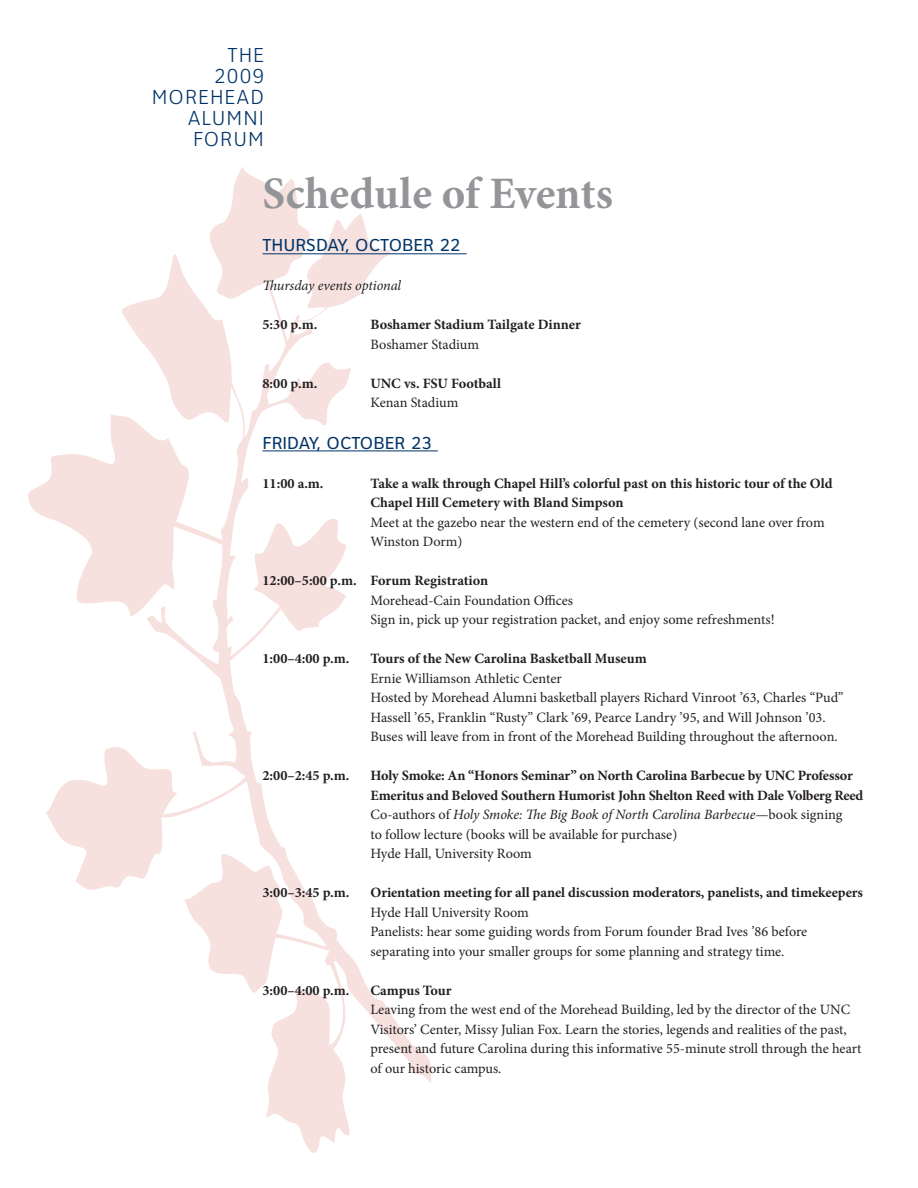
<style>
.page{position:relative;width:918px;height:1188px;background:#fff}
.page>*{position:absolute;margin:0;border:0;box-sizing:border-box;transform-origin:0 0}
.t1{font:700 45px "Minion Pro";color:#939598}
.t2{font:300 21px "Clearview ATT";letter-spacing:.05em;color:#003367}
.headers{font:18px "Clearview ATT";color:#003367}
.t3{font:14.25px/19.5px "Minion Pro";letter-spacing:-.005em;color:#231f20}
.t4{font:700 14.25px/19.5px "Minion Pro";letter-spacing:-.005em;color:#231f20}
.t5{font:italic 14.25px "Minion Pro";letter-spacing:-.005em;color:#231f20}
.s1{font-weight:400}
.s2{font-weight:400;font-style:italic}
</style>
<div class="page">
<svg style="left:193px;top:450px;width:238px;height:633px"></svg>
<svg style="left:45px;top:742px;width:309px;height:411px"></svg>
<svg style="left:28px;top:167px;width:369px;height:494px"></svg>
<hr style="left:262px;top:254px;width:205px;height:1px;background:#003367">
<hr style="left:262px;top:451px;width:176px;height:1px;background:#003367">
<p class="t2" style="left:228px;top:44px;width:38px">THE</p>
<p class="t2" style="left:214px;top:65px;width:51px">2009</p>
<p class="t2" style="left:152px;top:86px;width:114px">MOREHEAD</p>
<p class="t2" style="left:188px;top:107px;width:78px">ALUMNI</p>
<p class="t2" style="left:193px;top:128px;width:72px">FORUM</p>
<p class="t1" style="left:262px;top:162px;width:352px">Schedule of Events</p>
<p class="headers" style="left:262px;top:235px;width:200px">THURSDAY, OCTOBER 22</p>
<p class="t5" style="left:262px;top:276px;width:140px">Thursday events optional</p>
<p class="t4" style="left:262px;top:315px;width:56px">5:30 p.m.</p>
<p class="t4" style="left:371px;top:315px;width:212px">Boshamer Stadium Tailgate Dinner</p>
<p class="t3" style="left:371px;top:335px;width:110px">Boshamer Stadium</p>
<p class="t4" style="left:262px;top:373px;width:56px">8:00 p.m.</p>
<p class="t4" style="left:371px;top:373px;width:132px">UNC vs. FSU Football</p>
<p class="t3" style="left:371px;top:393px;width:89px">Kenan Stadium</p>
<p class="headers" style="left:262px;top:432px;width:171px">FRIDAY, OCTOBER 23</p>
<p class="t4" style="left:262px;top:473px;width:63px">11:00 a.m.</p>
<p class="t4" style="left:371px;top:473px;width:464px">Take a walk through Chapel Hill’s colorful past on this historic tour of the Old<br>Chapel Hill Cemetery with Bland Simpson</p>
<p class="t3" style="left:371px;top:512px;width:456px">Meet at the gazebo near the western end of the cemetery (second lane over from<br>Winston Dorm)</p>
<p class="t4" style="left:262px;top:571px;width:227px">12:00–5:00 p.m. Forum Registration</p>
<p class="t3" style="left:371px;top:590px;width:204px">Morehead-Cain Foundation Offices</p>
<p class="t3" style="left:371px;top:610px;width:406px">Sign in, pick up your registration packet, and enjoy some refreshments!</p>
<p class="t4" style="left:262px;top:649px;width:89px">1:00–4:00 p.m.</p>
<p class="t4" style="left:370px;top:649px;width:278px">Tours of the New Carolina Basketball Museum</p>
<p class="t3" style="left:370px;top:668px;width:193px">Ernie Williamson Athletic Center</p>
<p class="t3" style="left:370px;top:688px;width:475px">Hosted by Morehead Alumni basketball players Richard Vinroot ’63, Charles “Pud”<br>Hassell ’65, Franklin “Rusty” Clark ’69, Pearce Landry ’95, and Will Johnson ’03.<br>Buses will leave from in front of the Morehead Building throughout the afternoon.</p>
<p class="t4" style="left:262px;top:766px;width:89px">2:00–2:45 p.m.</p>
<p class="t4" style="left:370px;top:766px;width:494px">Holy Smoke: An “Honors Seminar” on North Carolina Barbecue by UNC Professor Emeritus and Beloved Southern Humorist John Shelton Reed with Dale Volberg Reed <span class="s1">Co-authors of</span> <span class="s2">Holy Smoke: The Big Book of North Carolina Barbecue</span><span class="s1">—book signing<br>to follow lecture (books will be available for purchase)</span></p>
<p class="t3" style="left:371px;top:844px;width:163px">Hyde Hall, University Room</p>
<p class="t4" style="left:262px;top:883px;width:89px">3:00–3:45 p.m.</p>
<p class="t4" style="left:370px;top:883px;width:494px">Orientation meeting for all panel discussion moderators, panelists, and timekeepers</p>
<p class="t3" style="left:371px;top:902px;width:160px">Hyde Hall University Room</p>
<p class="t3" style="left:371px;top:922px;width:438px">Panelists: hear some guiding words from Forum founder Brad Ives ’86 before separating into your smaller groups for some planning and strategy time.</p>
<p class="t4" style="left:262px;top:980px;width:89px">3:00–4:00 p.m.</p>
<p class="t4" style="left:370px;top:980px;width:83px">Campus Tour</p>
<p class="t3" style="left:370px;top:1000px;width:493px">Leaving from the west end of the Morehead Building, led by the director of the UNC Visitors’ Center, Missy Julian Fox. Learn the stories, legends and realities of the past, present and future Carolina during this informative 55-minute stroll through the heart of our historic campus.</p>
</div>
